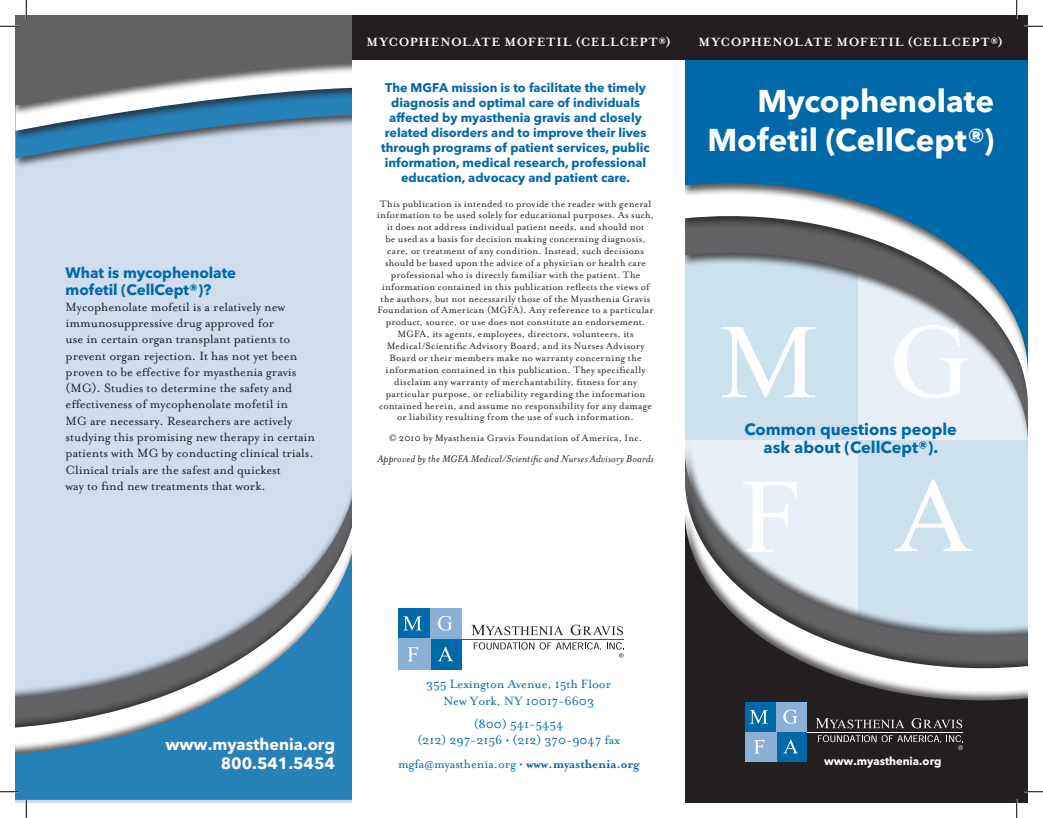
<style>
.page{position:relative;width:1043px;height:818px;background:#fff}
.page>*{position:absolute;margin:0;border:0;box-sizing:border-box;transform-origin:0 0}
.t1{font:700 31.25px/38.8px "Avenir Next LT Pro";color:#fff;text-align:right}
.t2{font:700 16.25px/18.8px "Avenir Next LT Pro";color:#0069a8;text-align:center}
.Body_Copy{font:700 16.25px "Avenir Next LT Pro";letter-spacing:-.005em;color:#fff}
.section_header{font:700 15px/16.2px "Avenir Next LT Pro";letter-spacing:-.005em;color:#0069a8}
.text_copy{font:13.75px/16.2px "Mrs Eaves Roman";letter-spacing:-.005em;color:#231f20}
.Body_Copy-2{font:13.75px/16.2px "Mrs Eaves Roman";letter-spacing:-.005em;color:#0069a8;text-align:center}
.t3{font:700 13.75px "Mrs Eaves";letter-spacing:.055em;color:#fff}
.t4{font:700 12.5px/15px "Avenir Next LT Pro";color:#0069a8;text-align:center}
.t5{font:italic 11.25px "Mrs Eaves";letter-spacing:.01em;color:#231f20;scale:1.1 1}
.Body_Copy-3{font:700 11.25px "Avenir Next LT Pro";letter-spacing:-.005em;color:#fff}
.t6{font:10.62px/11.9px "Mrs Eaves Roman";letter-spacing:.015em;color:#231f20;text-align:center}
.s1{font-family:"Mrs Eaves";font-weight:700}
</style>
<div class="page">
<div style="left:15px;top:20px;width:337px;height:782px;background:#cfdded"></div>
<svg style="left:685px;top:456px;width:343px;height:11px;background:#d9e7f0"></svg>
<div style="left:680px;top:120px;width:348px;height:336px;background:#231f20;opacity:.75"></div>
<svg style="left:684px;top:419px;width:344px;height:26px;background:#dae7f1"></svg>
<div style="left:680px;top:83px;width:348px;height:336px;background:#231f20;opacity:.75"></div>
<svg style="left:684px;top:386px;width:344px;height:22px;background:#d9e5ee"></svg>
<div style="left:680px;top:467px;width:348px;height:237px;background:#231f20;opacity:.75"></div>
<svg style="left:684px;top:475px;width:344px;height:24px;background:#d8e5ed"></svg>
<div style="left:680px;top:51px;width:348px;height:335px;background:#231f20;opacity:.75"></div>
<svg style="left:684px;top:59px;width:344px;height:317px;background:#5d95b7"></svg>
<div style="left:680px;top:499px;width:348px;height:237px;background:#231f20;opacity:.75"></div>
<svg style="left:684px;top:508px;width:344px;height:210px;background:#979ca1"></svg>
<div style="left:684px;top:718px;width:344px;height:84px;background:#231f20"></div>
<svg style="left:15px;top:154px;width:78px;height:13px"></svg>
<div style="left:15px;top:15px;width:515px;height:139px;background:#231f20;opacity:.75"></div>
<svg style="left:15px;top:129px;width:337px;height:15px"></svg>
<div style="left:15px;top:15px;width:514px;height:114px;background:#231f20;opacity:.75"></div>
<svg style="left:15px;top:15px;width:337px;height:104px;background:#768089"></svg>
<div style="left:15px;top:495px;width:354px;height:307px;background:#231f20;opacity:.75"></div>
<svg style="left:15px;top:504px;width:337px;height:295px"></svg>
<div style="left:352px;top:15px;width:332px;height:787px;background:#fff"></div>
<div style="left:352px;top:15px;width:676px;height:44px;background:#231f20"></div>
<svg style="left:471px;top:624px;width:92px;height:11px"></svg>
<svg style="left:570px;top:624px;width:53px;height:11px"></svg>
<hr style="left:461px;top:639px;width:163px;height:1px;background:#0069a8">
<div style="left:398px;top:608px;width:64px;height:61px;background:#0069a8"></div>
<div style="left:398px;top:639px;width:32px;height:30px;background:#8bb0d6"></div>
<svg style="left:407px;top:647px;width:11px;height:14px"></svg>
<svg style="left:438px;top:646px;width:15px;height:15px"></svg>
<div style="left:430px;top:608px;width:32px;height:31px;background:#8bb0d6"></div>
<svg style="left:438px;top:615px;width:14px;height:15px"></svg>
<svg style="left:403px;top:616px;width:19px;height:14px"></svg>
<svg style="left:473px;top:642px;width:151px;height:15px"></svg>
<svg style="left:815px;top:718px;width:89px;height:10px"></svg>
<svg style="left:911px;top:718px;width:51px;height:10px"></svg>
<hr style="left:806px;top:731px;width:157px;height:1px;background:#fff">
<div style="left:745px;top:702px;width:62px;height:59px;background:#0069a8"></div>
<div style="left:745px;top:731px;width:31px;height:30px;background:#8bb0d6"></div>
<svg style="left:754px;top:740px;width:10px;height:13px"></svg>
<svg style="left:783px;top:739px;width:15px;height:14px"></svg>
<div style="left:776px;top:702px;width:30px;height:29px;background:#8bb0d6"></div>
<svg style="left:783px;top:709px;width:14px;height:14px"></svg>
<svg style="left:749px;top:710px;width:19px;height:13px"></svg>
<svg style="left:818px;top:735px;width:145px;height:15px"></svg>
<svg style="left:0;top:25px;width:19px;height:2px"></svg>
<svg style="left:1024px;top:25px;width:18px;height:2px"></svg>
<svg style="left:0;top:790px;width:19px;height:2px"></svg>
<svg style="left:1024px;top:790px;width:18px;height:2px"></svg>
<svg style="left:25px;top:0;width:2px;height:19px"></svg>
<svg style="left:25px;top:799px;width:2px;height:19px"></svg>
<svg style="left:1016px;top:0;width:1px;height:19px"></svg>
<svg style="left:1015px;top:799px;width:2px;height:19px"></svg>
<p class="section_header" style="left:66px;top:265px;width:172px">What is mycophenolate mofetil (CellCept®)?</p>
<p class="text_copy" style="left:66px;top:299px;width:251px">Mycophenolate mofetil is a relatively new immunosuppressive drug approved for<br>use in certain organ transplant patients to prevent organ rejection. It has not yet been proven to be effective for myasthenia gravis (MG). Studies to determine the safety and effectiveness of mycophenolate mofetil in<br>MG are necessary. Researchers are actively studying this promising new therapy in certain patients with MG by conducting clinical trials.<br>Clinical trials are the safest and quickest<br>way to find new treatments that work.</p>
<p class="t3" style="left:366px;top:34px;width:306px">MYCOPHENOLATE MOFETIL (CELLCEPT®)</p>
<p class="t3" style="left:698px;top:34px;width:306px">MYCOPHENOLATE MOFETIL (CELLCEPT®)</p>
<p class="t4" style="left:381px;top:80px;width:270px">The MGFA mission is to facilitate the timely diagnosis and optimal care of individuals affected by myasthenia gravis and closely related disorders and to improve their lives through programs of patient services, public information, medical research, professional education, advocacy and patient care.</p>
<p class="t6" style="left:377px;top:197px;width:279px">This publication is intended to provide the reader with general information to be used solely for educational purposes. As such, it does not address individual patient needs, and should not<br>be used as a basis for decision making concerning diagnosis, care, or treatment of any condition. Instead, such decisions should be based upon the advice of a physician or health care professional who is directly familiar with the patient. The information contained in this publication reflects the views of the authors, but not necessarily those of the Myasthenia Gravis Foundation of American (MGFA). Any reference to a particular product, source, or use does not constitute an endorsement.<br>MGFA, its agents, employees, directors, volunteers, its Medical/Scientific Advisory Board, and its Nurses Advisory Board or their members make no warranty concerning the information contained in this publication. They specifically disclaim any warranty of merchantability, fitness for any particular purpose, or reliability regarding the information contained herein, and assume no responsibility for any damage or liability resulting from the use of such information.</p>
<p class="t6" style="left:389px;top:432px;width:254px">© 2010 by Myasthenia Gravis Foundation of America, Inc.</p>
<p class="t5" style="left:377px;top:452px;width:253px">Approved by the MGFA Medical/Scientific and Nurses Advisory Boards</p>
<p class="t1" style="left:707px;top:81px;width:288px">Mycophenolate<br>Mofetil (CellCept®)</p>
<p class="t2" style="left:744px;top:419px;width:214px">Common questions people ask about (CellCept®).</p>
<p class="Body_Copy" style="left:165px;top:734px;width:171px">www.myasthenia.org</p>
<p class="Body_Copy" style="left:221px;top:753px;width:116px">800.541.5454</p>
<p class="Body_Copy-2" style="left:426px;top:676px;width:187px">355 Lexington Avenue, 15th Floor<br>New York, NY 10017-6603</p>
<p class="Body_Copy-2" style="left:417px;top:716px;width:204px">(800) 541-5454<br>(212) 297-2156 • (212) 370-9047 fax</p>
<p class="Body_Copy-2" style="left:398px;top:755px;width:242px">mgfa@myasthenia.org • <span class="s1">www.myasthenia.org</span></p>
<p class="Body_Copy-3" style="left:824px;top:754px;width:119px">www.myasthenia.org</p>
</div>
